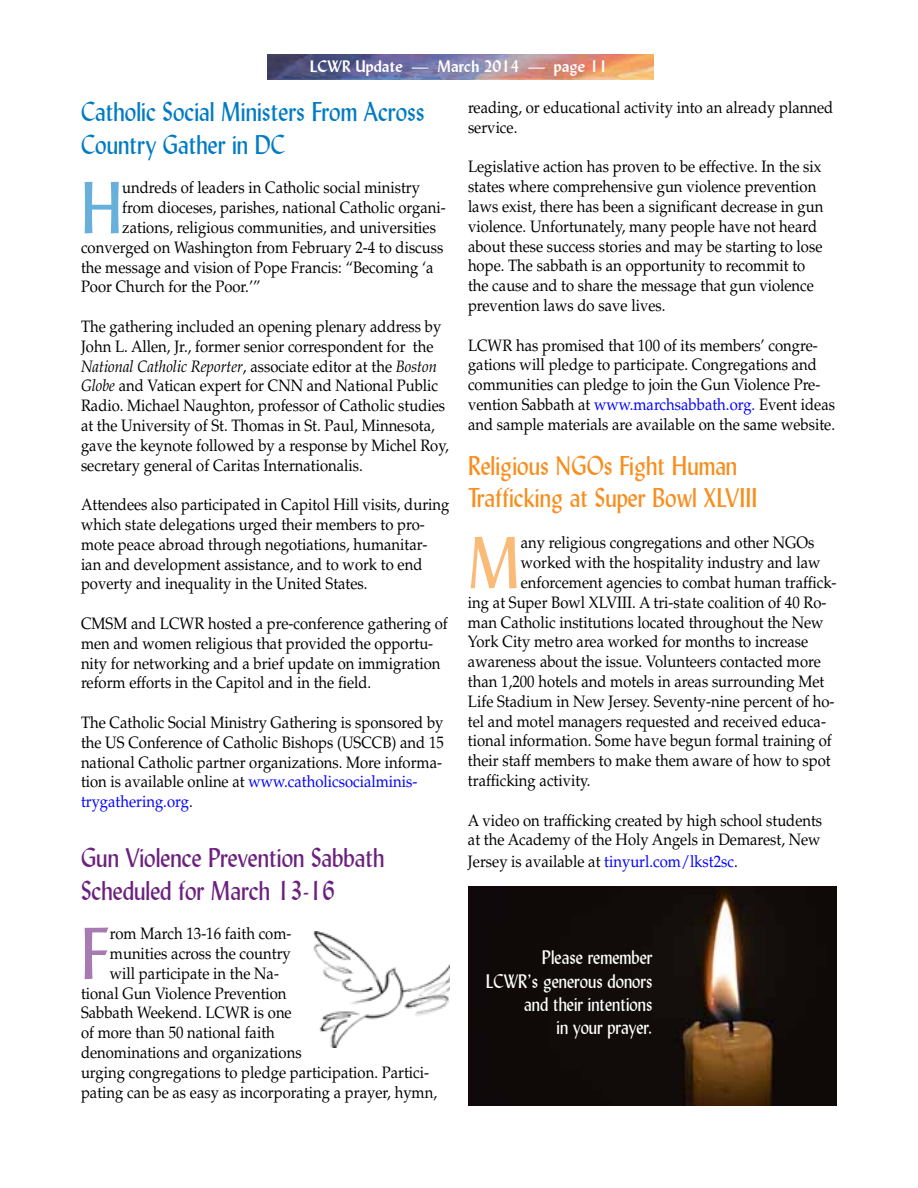
<style>
.page{position:relative;width:918px;height:1188px;background:#fff}
.page>*{position:absolute;margin:0;border:0;box-sizing:border-box;transform-origin:0 0}
.t1{font:72.45px "Lydian BT";color:#66b0db;scale:.9 1}
.t2{font:72.45px "Lydian BT";color:#a77ab2;scale:.9 1}
.t3{font:72.45px "Lydian BT";color:#fabb78;scale:.9 1}
.t4{font:27px/32.4px "Lydian BT";color:#f78e1e;scale:.9 1}
.t5{font:27px/32.4px "Lydian BT";color:#007bc3;scale:.9 1}
.t6{font:27px/32.4px "Lydian BT";color:#6c217f;scale:.9 1}
.t7{font:19.5px/23.4px "Lydian BT";color:#fff;text-align:right;scale:.9 1}
.t8{font:16.5px/19.8px "Palatino LT Std";color:#000;scale:.9 1}
.t9{font:700 16.5px "Lydian BT";color:#fff}
.s1{color:#00f}
.s2{font-style:italic}
</style>
<div class="page">
<img style="left:268px;top:54px;width:386px;height:26px">
<img style="left:313px;top:932px;width:137px;height:116px">
<img style="left:468px;top:887px;width:369px;height:218px">
<p class="t9" style="left:310px;top:56px;width:299px">LCWR Update — March 2014 — page 11</p>
<h2 class="t5" style="left:81px;top:96px;width:384px">Catholic Social Ministers From Across<br>Country Gather in DC</h2>
<h1 class="t1" style="left:81px;top:163px;width:47px">H</h1>
<p class="t8" style="left:122px;top:178px;width:332px">undreds of leaders in Catholic social ministry</p>
<p class="t8" style="left:468px;top:98px;width:407px">reading, or educational activity into an already planned service.</p>
<p class="t8" style="left:468px;top:157px;width:396px">Legislative action has proven to be effective. In the six states where comprehensive gun violence prevention laws exist, there has been a significant decrease in gun violence. Unfortunately, many people have not heard about these success stories and may be starting to lose hope. The sabbath is an opportunity to recommit to the cause and to share the message that gun violence prevention laws do save lives.</p>
<p class="t8" style="left:468px;top:335px;width:409px">LCWR has promised that 100 of its members’ congre&shy;gations will pledge to participate. Congregations and communities can pledge to join the Gun Violence Pre&shy;vention Sabbath at <span class="s1">www.marchsabbath.org.</span> Event ideas and sample materials are available on the same website.</p>
<h2 class="t4" style="left:468px;top:449px;width:323px">Religious NGOs Fight Human<br>Trafficking at Super Bowl XLVIII</h2>
<h1 class="t3" style="left:468px;top:518px;width:60px">M</h1>
<p class="t8" style="left:521px;top:533px;width:328px">any religious congregations and other NGOs</p>
<p class="t8" style="left:122px;top:198px;width:361px">from dioceses, parishes, national Catholic organi-</p>
<p class="t8" style="left:122px;top:218px;width:350px">zations, religious communities, and universities</p>
<p class="t8" style="left:81px;top:238px;width:404px">converged on Washington from February 2-4 to discuss</p>
<p class="t8" style="left:81px;top:257px;width:393px">the message and vision of Pope Francis: “Becoming ‘a</p>
<p class="t8" style="left:81px;top:277px;width:201px">Poor Church for the Poor.’”</p>
<p class="t8" style="left:81px;top:317px;width:410px">The gathering included an opening plenary address by John L. Allen, Jr., former senior correspondent for the <span class="s2">National Catholic Reporter</span>, associate editor at the <span class="s2">Boston Globe</span> and Vatican expert for CNN and National Public Radio. Michael Naughton, professor of Catholic studies at the University of St. Thomas in St. Paul, Minnesota, gave the keynote followed by a response by Michel Roy, secretary general of Caritas Internationalis.</p>
<p class="t8" style="left:81px;top:495px;width:411px">Attendees also participated in Capitol Hill visits, during which state delegations urged their members to pro&shy;mote peace abroad through negotiations, humanitar&shy;ian and development assistance, and to work to end poverty and inequality in the United States.</p>
<p class="t8" style="left:81px;top:614px;width:409px">CMSM and LCWR hosted a pre-conference gathering of men and women religious that provided the opportu&shy;nity for networking and a brief update on immigration reform efforts in the Capitol and in the field.</p>
<p class="t8" style="left:81px;top:713px;width:405px">The Catholic Social Ministry Gathering is sponsored by the US Conference of Catholic Bishops (USCCB) and 15 national Catholic partner organizations. More informa&shy;tion is available online at <span class="s1">www.catholicsocialminis&shy;trygathering.org</span>.</p>
<h2 class="t6" style="left:81px;top:841px;width:339px">Gun Violence Prevention Sabbath<br>Scheduled for March 13-16</h2>
<h1 class="t2" style="left:81px;top:909px;width:34px">F</h1>
<p class="t8" style="left:110px;top:924px;width:203px">rom March 13-16 faith com-</p>
<p class="t8" style="left:521px;top:553px;width:334px">worked with the hospitality industry and law</p>
<p class="t8" style="left:521px;top:573px;width:352px">enforcement agencies to combat human traffick-</p>
<p class="t8" style="left:468px;top:593px;width:400px">ing at Super Bowl XLVIII. A tri-state coalition of 40 Ro-</p>
<p class="t8" style="left:468px;top:612px;width:397px">man Catholic institutions located throughout the New</p>
<p class="t8" style="left:468px;top:632px;width:379px">York City metro area worked for months to increase</p>
<p class="t8" style="left:468px;top:652px;width:394px">awareness about the issue. Volunteers contacted more</p>
<p class="t8" style="left:468px;top:672px;width:398px">than 1,200 hotels and motels in areas surrounding Met</p>
<p class="t8" style="left:468px;top:692px;width:409px">Life Stadium in New Jersey. Seventy-nine percent of ho-</p>
<p class="t8" style="left:468px;top:711px;width:399px">tel and motel managers requested and received educa-</p>
<p class="t8" style="left:468px;top:731px;width:406px">tional information. Some have begun formal training of</p>
<p class="t8" style="left:468px;top:751px;width:405px">their staff members to make them aware of how to spot</p>
<p class="t8" style="left:468px;top:771px;width:138px">trafficking activity.</p>
<p class="t8" style="left:468px;top:810px;width:395px">A video on trafficking created by high school students at the Academy of the Holy Angels in Demarest, New</p>
<p class="t8" style="left:468px;top:852px;width:301px">Jersey is available at <span class="s1">tinyurl.com/lkst2sc</span>.</p>
<p class="t8" style="left:110px;top:944px;width:203px">munities across the country</p>
<p class="t8" style="left:110px;top:964px;width:189px">will participate in the Na-</p>
<p class="t8" style="left:81px;top:983px;width:230px">tional Gun Violence Prevention</p>
<p class="t8" style="left:81px;top:1003px;width:236px">Sabbath Weekend. LCWR is one</p>
<p class="t8" style="left:81px;top:1023px;width:217px">of more than 50 national faith</p>
<p class="t8" style="left:81px;top:1043px;width:247px">denominations and organizations</p>
<p class="t8" style="left:81px;top:1063px;width:388px">urging congregations to pledge participation. Partici-</p>
<p class="t8" style="left:81px;top:1082px;width:397px">pating can be as easy as incorporating a prayer, hymn,</p>
<p class="t7" style="left:486px;top:945px;width:187px">Please remember<br>LCWR’s generous donors and their intentions<br>in your prayer.</p>
</div>
